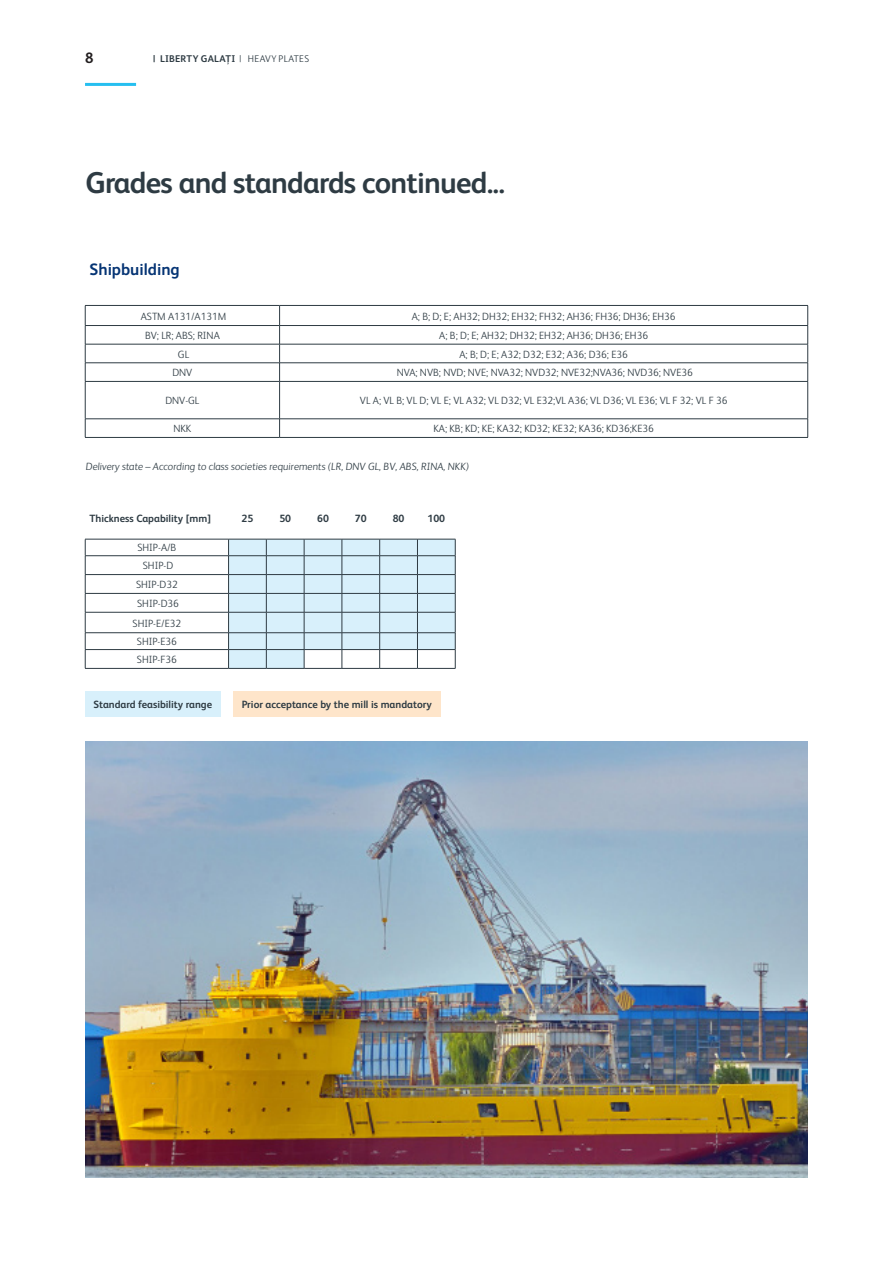
<style>
.page{position:relative;width:893px;height:1263px;background:#fff}
.page>*{position:absolute;margin:0;border:0;box-sizing:border-box;transform-origin:0 0}
.t1{font:700 30px "FS Albert";letter-spacing:-.025em;color:#2e3b43}
.t2{font:700 16.5px "FS Albert";color:#053474}
.t3{font:700 15px "FS Albert";color:#231f20}
.t4{font:300 10.5px "FS Albert";color:#2e3b43}
.t5{font:700 10.5px "FS Albert";color:#2e3b43}
.t6{font:700 9.75px "FS Albert";letter-spacing:.025em;color:#2e3b43}
.s1{font-weight:300}
</style>
<div class="page">
<hr style="left:85px;top:83px;width:51px;height:3px;background:#26bff0">
<svg style="left:86px;top:326px;width:721px;height:111px"></svg>
<hr style="left:85px;top:305px;width:195px;height:1px;background:#2e3b43">
<hr style="left:280px;top:305px;width:528px;height:1px;background:#2e3b43">
<hr style="left:85px;top:325px;width:195px;height:1px;background:#2e3b43">
<hr style="left:85px;top:344px;width:195px;height:1px;background:#2e3b43">
<hr style="left:85px;top:362px;width:195px;height:1px;background:#2e3b43">
<svg style="left:85px;top:306px;width:1px;height:75px"></svg>
<hr style="left:85px;top:381px;width:195px;height:1px;background:#2e3b43">
<hr style="left:85px;top:382px;width:1px;height:37px;background:#2e3b43">
<hr style="left:85px;top:419px;width:195px;height:1px;background:#2e3b43">
<svg style="left:85px;top:419px;width:1px;height:18px"></svg>
<hr style="left:85px;top:437px;width:195px;height:1px;background:#2e3b43">
<hr style="left:280px;top:325px;width:528px;height:1px;background:#2e3b43">
<hr style="left:280px;top:344px;width:528px;height:1px;background:#2e3b43">
<hr style="left:280px;top:362px;width:528px;height:1px;background:#2e3b43">
<svg style="left:279px;top:306px;width:1px;height:75px"></svg>
<svg style="left:807px;top:306px;width:1px;height:75px"></svg>
<hr style="left:280px;top:381px;width:528px;height:1px;background:#2e3b43">
<hr style="left:279px;top:382px;width:1px;height:37px;background:#2e3b43">
<hr style="left:807px;top:382px;width:1px;height:37px;background:#2e3b43">
<hr style="left:280px;top:419px;width:528px;height:1px;background:#2e3b43">
<svg style="left:279px;top:419px;width:1px;height:18px"></svg>
<svg style="left:807px;top:419px;width:1px;height:18px"></svg>
<hr style="left:280px;top:437px;width:528px;height:1px;background:#2e3b43">
<svg style="left:86px;top:556px;width:142px;height:112px"></svg>
<hr style="left:85px;top:539px;width:144px;height:1px;background:#2e3b43">
<hr style="left:85px;top:555px;width:144px;height:1px;background:#2e3b43">
<hr style="left:85px;top:574px;width:144px;height:1px;background:#2e3b43">
<hr style="left:85px;top:593px;width:144px;height:1px;background:#2e3b43">
<hr style="left:85px;top:612px;width:144px;height:1px;background:#2e3b43">
<hr style="left:85px;top:632px;width:144px;height:1px;background:#2e3b43">
<hr style="left:85px;top:649px;width:144px;height:1px;background:#2e3b43">
<svg style="left:85px;top:539px;width:1px;height:129px"></svg>
<hr style="left:85px;top:668px;width:144px;height:1px;background:#2e3b43">
<svg style="left:228px;top:539px;width:228px;height:129px;background:#cee3ed"></svg>
<hr style="left:229px;top:668px;width:37px;height:1px;background:#2e3b43">
<hr style="left:266px;top:668px;width:38px;height:1px;background:#2e3b43">
<hr style="left:304px;top:668px;width:38px;height:1px;background:#2e3b43">
<hr style="left:342px;top:668px;width:38px;height:1px;background:#2e3b43">
<hr style="left:380px;top:668px;width:37px;height:1px;background:#2e3b43">
<hr style="left:417px;top:668px;width:38px;height:1px;background:#2e3b43">
<hr style="left:229px;top:539px;width:37px;height:1px;background:#2e3b43">
<hr style="left:266px;top:539px;width:38px;height:1px;background:#2e3b43">
<hr style="left:304px;top:539px;width:38px;height:1px;background:#2e3b43">
<hr style="left:342px;top:539px;width:38px;height:1px;background:#2e3b43">
<hr style="left:380px;top:539px;width:37px;height:1px;background:#2e3b43">
<hr style="left:417px;top:539px;width:38px;height:1px;background:#2e3b43">
<img style="left:85px;top:741px;width:723px;height:437px">
<div style="left:85px;top:691px;width:136px;height:25px;background:#d8f0fb"></div>
<div style="left:233px;top:691px;width:207px;height:25px;background:#fee5ca"></div>
<h3 class="t3" style="left:85px;top:47px;width:10px">8</h3>
<p class="t6" style="left:153px;top:52px;width:157px">| LIBERTY GALAȚI <span class="s1">| HEAVY PLATES</span></p>
<p class="t1" style="left:86px;top:163px;width:421px">Grades and standards continued...</p>
<p class="t2" style="left:89px;top:258px;width:92px">Shipbuilding</p>
<p class="t4" style="left:141px;top:309px;width:87px">ASTM A131/A131M</p>
<p class="t4" style="left:412px;top:309px;width:265px">A; B; D; E; AH32; DH32; EH32; FH32; AH36; FH36; DH36; EH36</p>
<p class="t4" style="left:145px;top:328px;width:76px">BV; LR; ABS; RINA</p>
<p class="t4" style="left:439px;top:328px;width:210px">A; B; D; E; AH32; DH32; EH32; AH36; DH36; EH36</p>
<p class="t4" style="left:178px;top:347px;width:13px">GL</p>
<p class="t4" style="left:459px;top:347px;width:170px">A; B; D; E; A32; D32; E32; A36; D36; E36</p>
<p class="t4" style="left:172px;top:366px;width:22px">DNV</p>
<p class="t4" style="left:397px;top:366px;width:298px">NVA; NVB; NVD; NVE; NVA32; NVD32; NVE32;NVA36; NVD36; NVE36</p>
<p class="t4" style="left:165px;top:394px;width:36px">DNV-GL</p>
<p class="t4" style="left:360px;top:394px;width:369px">VL A; VL B; VL D; VL E; VL A32; VL D32; VL E32;VL A36; VL D36; VL E36; VL F 32; VL F 36</p>
<p class="t4" style="left:173px;top:422px;width:19px">NKK</p>
<p class="t4" style="left:433px;top:422px;width:222px">KA; KB; KD; KE; KA32; KD32; KE32; KA36; KD36;KE36</p>
<p class="t4" style="left:86px;top:459px;width:386px">Delivery state – According to class societies requirements (LR, DNV GL, BV, ABS, RINA, NKK)</p>
<p class="t5" style="left:89px;top:511px;width:123px">Thickness Capability [mm]</p>
<p class="t5" style="left:242px;top:511px;width:13px">25</p>
<p class="t5" style="left:279px;top:511px;width:13px">50</p>
<p class="t5" style="left:317px;top:511px;width:13px">60</p>
<p class="t5" style="left:355px;top:511px;width:13px">70</p>
<p class="t5" style="left:393px;top:511px;width:13px">80</p>
<p class="t5" style="left:427px;top:511px;width:19px">100</p>
<p class="t4" style="left:137px;top:541px;width:40px">SHIP-A/B</p>
<p class="t4" style="left:143px;top:559px;width:32px">SHIP-D</p>
<p class="t4" style="left:136px;top:577px;width:43px">SHIP-D32</p>
<p class="t4" style="left:137px;top:596px;width:43px">SHIP-D36</p>
<p class="t4" style="left:133px;top:616px;width:50px">SHIP-E/E32</p>
<p class="t4" style="left:137px;top:635px;width:41px">SHIP-E36</p>
<p class="t4" style="left:137px;top:652px;width:41px">SHIP-F36</p>
<p class="t5" style="left:94px;top:697px;width:120px">Standard feasibility range</p>
<p class="t5" style="left:242px;top:697px;width:192px">Prior acceptance by the mill is mandatory</p>
</div>
